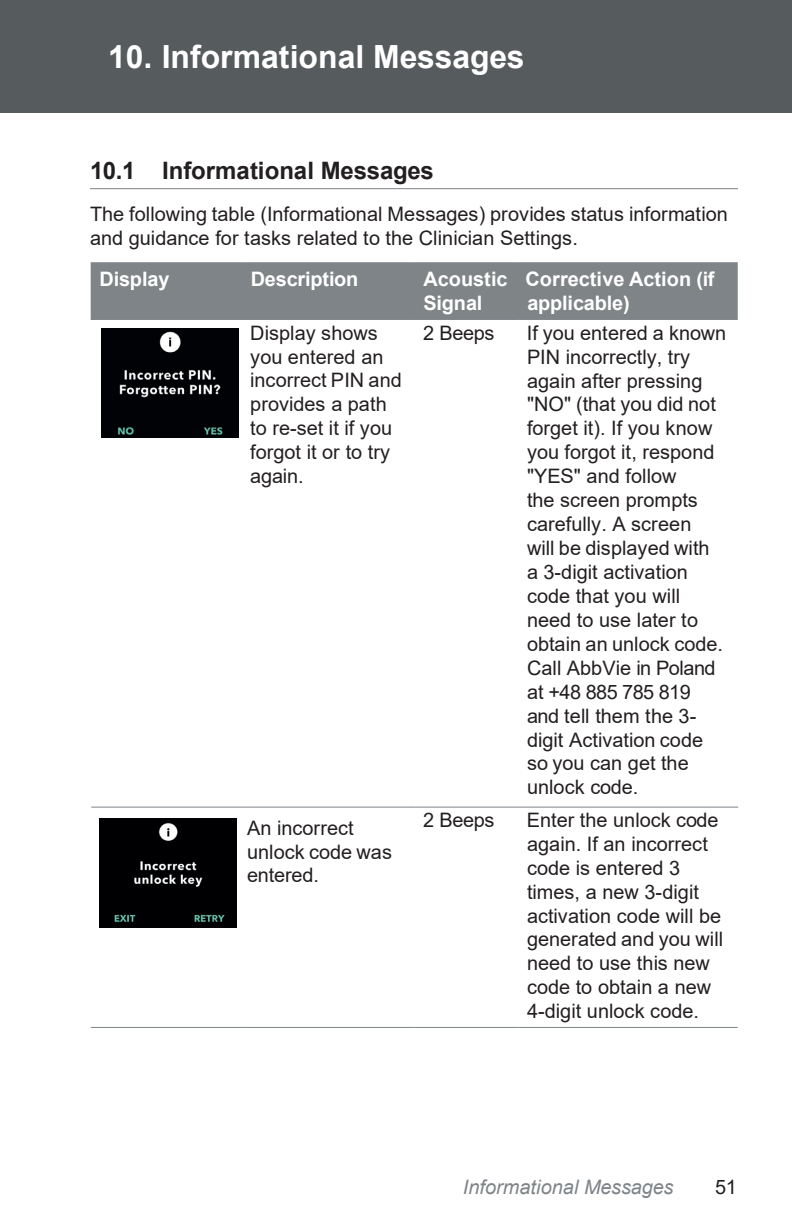
<style>
.page{position:relative;width:792px;height:1224px;background:#fff}
.page>*{position:absolute;margin:0;border:0;box-sizing:border-box;transform-origin:0 0}
.t1{font:700 32px "Arial";color:#fff}
.t2{font:700 24px "Arial";color:#231f20}
.t3{font:20px/24px "Arial";color:#231f20}
.t4{font:700 20px/24px "Arial";color:#fff}
.t5{font:italic 20px "Arial";color:#7f8488}
</style>
<div class="page">
<div style="left:0;top:0;width:792px;height:112px;background:#565b5d"></div>
<div style="left:91px;top:263px;width:647px;height:56px;background:#7f8488"></div>
<hr style="left:91px;top:262px;width:151px;height:1px;background:#7f8488">
<hr style="left:242px;top:262px;width:173px;height:1px;background:#7f8488">
<hr style="left:415px;top:262px;width:103px;height:1px;background:#7f8488">
<hr style="left:518px;top:262px;width:220px;height:1px;background:#7f8488">
<hr style="left:91px;top:319px;width:151px;height:1px;background:#7f8488">
<hr style="left:242px;top:319px;width:173px;height:1px;background:#7f8488">
<hr style="left:415px;top:319px;width:103px;height:1px;background:#7f8488">
<hr style="left:518px;top:319px;width:220px;height:1px;background:#7f8488">
<div style="left:99px;top:267px;width:74px;height:24px;background:#7f8487"></div>
<div style="left:251px;top:267px;width:112px;height:24px;background:#7f8487"></div>
<div style="left:423px;top:267px;width:297px;height:24px;background:#7f8487"></div>
<div style="left:423px;top:291px;width:211px;height:24px;background:#7f8487"></div>
<hr style="left:91px;top:1027px;width:151px;height:1px;background:#7f8488">
<hr style="left:242px;top:1027px;width:173px;height:1px;background:#7f8488">
<hr style="left:415px;top:1027px;width:103px;height:1px;background:#7f8488">
<hr style="left:518px;top:1027px;width:220px;height:1px;background:#7f8488">
<hr style="left:91px;top:807px;width:151px;height:1px;background:#7f8488">
<hr style="left:242px;top:807px;width:173px;height:1px;background:#7f8488">
<hr style="left:415px;top:807px;width:104px;height:1px;background:#7f8488">
<hr style="left:519px;top:807px;width:219px;height:1px;background:#7f8488">
<img style="left:102px;top:328px;width:136px;height:110px">
<img style="left:100px;top:818px;width:136px;height:110px">
<hr style="left:90px;top:188px;width:648px;height:1px;background:#7f8488">
<h1 class="t1" style="left:108px;top:34px;width:418px">10. Informational Messages</h1>
<p class="t2" style="left:90px;top:154px;width:346px">10.1 Informational Messages</p>
<p class="t3" style="left:90px;top:202px;width:639px">The following table (Informational Messages) provides status information and guidance for tasks related to the Clinician Settings.</p>
<p class="t4" style="left:100px;top:267px;width:71px">Display</p>
<p class="t4" style="left:251px;top:267px;width:109px">Description</p>
<p class="t4" style="left:423px;top:267px;width:293px">Acoustic Corrective Action (if<br>Signal</p>
<p class="t4" style="left:528px;top:291px;width:104px">applicable)</p>
<p class="t3" style="left:250px;top:321px;width:153px">Display shows you entered an incorrect PIN and provides a path to re-set it if you forgot it or to try again.</p>
<p class="t3" style="left:247px;top:817px;width:146px;line-height:23px">An incorrect unlock code was entered.</p>
<p class="t3" style="left:423px;top:321px;width:73px">2 Beeps</p>
<p class="t3" style="left:527px;top:321px;width:201px">If you entered a known<br>PIN incorrectly, try again after pressing "NO" (that you did not forget it). If you know you forgot it, respond "YES" and follow<br>the screen prompts carefully. A screen<br>will be displayed with<br>a 3-digit activation code that you will need to use later to obtain an unlock code.<br>Call AbbVie in Poland at +48 885 785 819 and tell them the 3- digit Activation code so you can get the unlock code.</p>
<p class="t3" style="left:423px;top:808px;width:73px">2 Beeps</p>
<p class="t3" style="left:527px;top:808px;width:198px">Enter the unlock code again. If an incorrect code is entered 3 times, a new 3-digit activation code will be generated and you will need to use this new code to obtain a new<br>4-digit unlock code.</p>
<p class="t5" style="left:463px;top:1174px;width:212px">Informational Messages</p>
<p class="t3" style="left:715px;top:1174px;width:23px">51</p>
</div>
